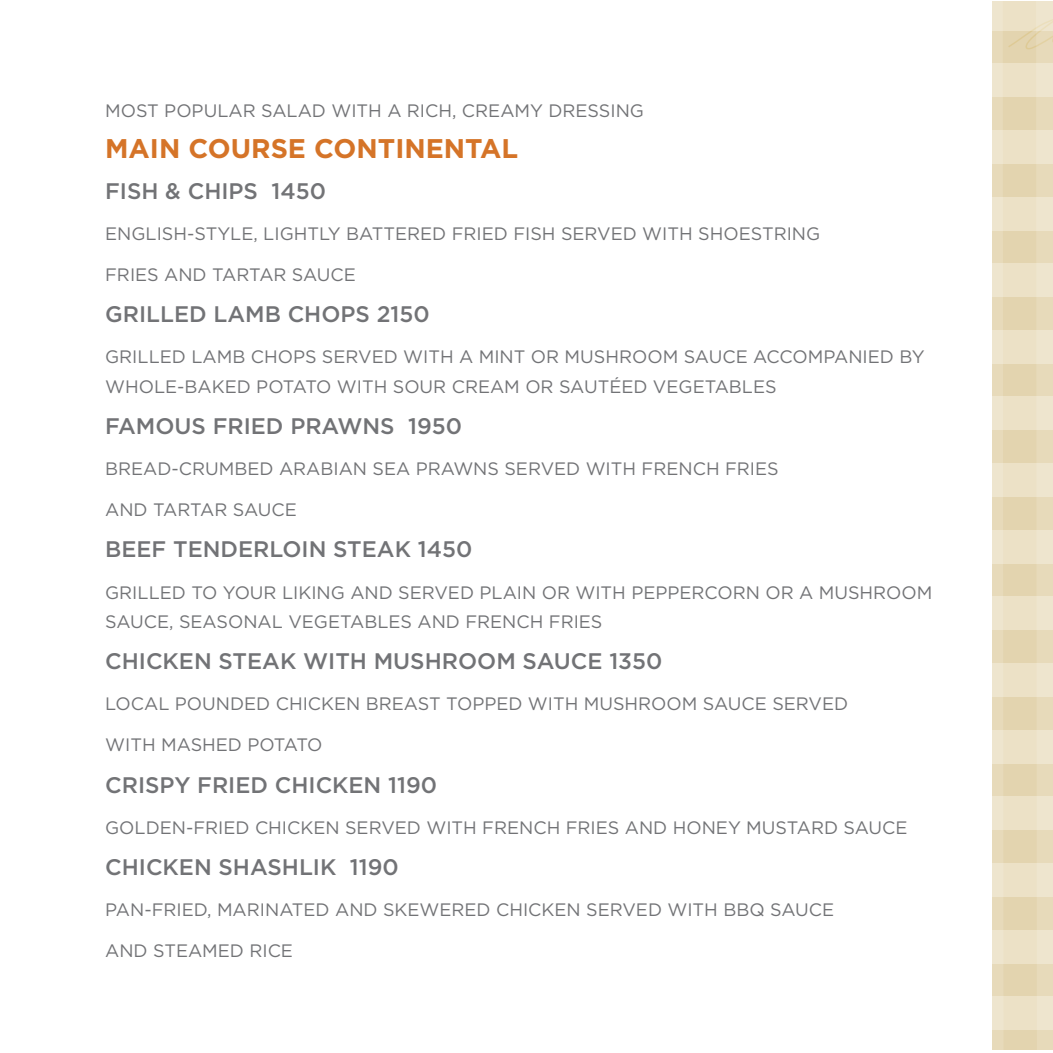
<style>
.page{position:relative;width:1053px;height:1053px;background:#fff}
.page>*{position:absolute;margin:0;border:0;box-sizing:border-box;transform-origin:0 0}
.t1{font:700 27px "Gotham";color:#d57428}
.t2{font:500 22.5px "Gotham";color:#727376}
.t3{font:18px/29.7px "Gotham";color:#727376}
</style>
<div class="page">
<svg style="left:992px;top:1px;width:60px;height:1049px;background:#e9ddbf"></svg>
<p class="t3" style="left:105px;top:96px;width:540px">MOST POPULAR SALAD WITH A RICH, CREAMY DRESSING</p>
<h1 class="t1" style="left:105px;top:131px;width:415px">MAIN COURSE CONTINENTAL</h1>
<p class="t2" style="left:105px;top:177px;width:222px">FISH &amp; CHIPS 1450</p>
<p class="t3" style="left:105px;top:219px;width:717px">ENGLISH-STYLE, LIGHTLY BATTERED FRIED FISH SERVED WITH SHOESTRING</p>
<p class="t3" style="left:105px;top:260px;width:252px">FRIES AND TARTAR SAUCE</p>
<p class="t2" style="left:105px;top:300px;width:326px">GRILLED LAMB CHOPS 2150</p>
<p class="t3" style="left:105px;top:342px;width:821px">GRILLED LAMB CHOPS SERVED WITH A MINT OR MUSHROOM SAUCE ACCOMPANIED BY<br>WHOLE-BAKED POTATO WITH SOUR CREAM OR SAUTÉED VEGETABLES</p>
<p class="t2" style="left:105px;top:412px;width:358px">FAMOUS FRIED PRAWNS 1950</p>
<p class="t3" style="left:105px;top:454px;width:675px">BREAD-CRUMBED ARABIAN SEA PRAWNS SERVED WITH FRENCH FRIES</p>
<p class="t3" style="left:105px;top:495px;width:193px">AND TARTAR SAUCE</p>
<p class="t2" style="left:105px;top:535px;width:369px">BEEF TENDERLOIN STEAK 1450</p>
<p class="t3" style="left:105px;top:577px;width:829px">GRILLED TO YOUR LIKING AND SERVED PLAIN OR WITH PEPPERCORN OR A MUSHROOM<br>SAUCE, SEASONAL VEGETABLES AND FRENCH FRIES</p>
<p class="t2" style="left:105px;top:647px;width:559px">CHICKEN STEAK WITH MUSHROOM SAUCE 1350</p>
<p class="t3" style="left:105px;top:689px;width:745px">LOCAL POUNDED CHICKEN BREAST TOPPED WITH MUSHROOM SAUCE SERVED</p>
<p class="t3" style="left:105px;top:730px;width:219px">WITH MASHED POTATO</p>
<p class="t2" style="left:105px;top:770px;width:333px">CRISPY FRIED CHICKEN 1190</p>
<p class="t3" style="left:105px;top:812px;width:804px">GOLDEN-FRIED CHICKEN SERVED WITH FRENCH FRIES AND HONEY MUSTARD SAUCE</p>
<p class="t2" style="left:105px;top:852px;width:295px">CHICKEN SHASHLIK 1190</p>
<p class="t3" style="left:105px;top:894px;width:730px">PAN-FRIED, MARINATED AND SKEWERED CHICKEN SERVED WITH BBQ SAUCE</p>
<p class="t3" style="left:105px;top:935px;width:189px">AND STEAMED RICE</p>
</div>
